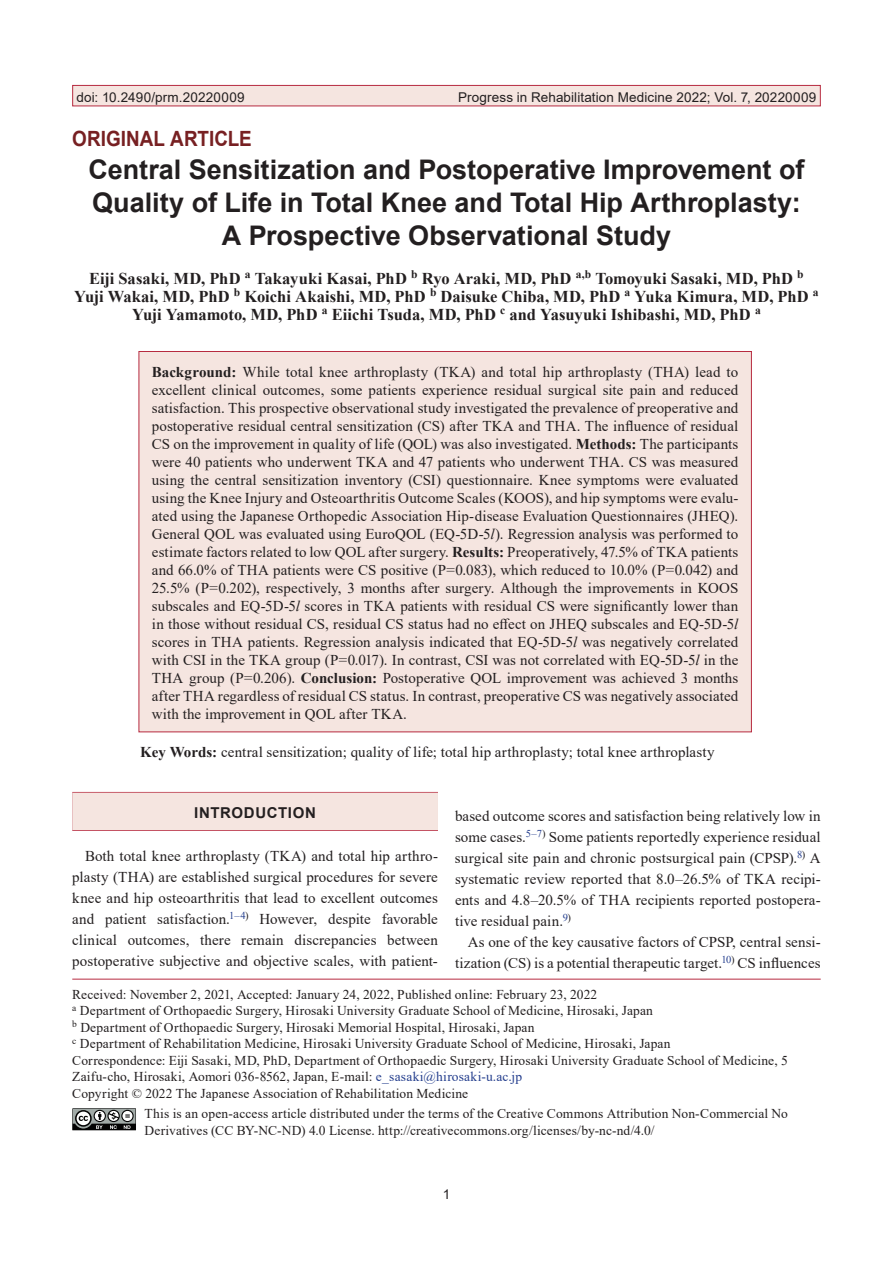
<style>
.page{position:relative;width:893px;height:1263px;background:#fff}
.page>*{position:absolute;margin:0;border:0;box-sizing:border-box;transform-origin:0 0}
.t1{font:700 27px/33px "Arial";color:#231f20;text-align:center}
.t2{font:700 21px "Arial";color:#772022;scale:.9 1}
.t3{font:700 16.5px/18px "Times New Roman";color:#231f20;text-align:center}
.t4{font:15px/18px "Times New Roman";letter-spacing:.005em;color:#231f20;text-align:justify}
.t5{font:700 15px "Arial";letter-spacing:.04em;color:#231f20}
.t6{font:13.5px/16.5px "Times New Roman";letter-spacing:.01em;color:#231f20}
.t7{font:13.5px "Arial";letter-spacing:.01em;color:#231f20}
.s1{font-weight:700}
.s2{font-style:italic}
.s3{color:#253f8e}
</style>
<div class="page">
<svg style="left:72px;top:792px;width:366px;height:39px"></svg>
<div style="left:72px;top:793px;width:366px;height:37px;background:#f5e5e0"></div>
<svg style="left:72px;top:1108px;width:64px;height:22px"></svg>
<hr style="left:72px;top:979px;width:749px;height:1px;background:#b72b40">
<div style="left:72px;top:85px;width:749px;height:21px;background:#f5e5e0;border:1px solid #b72b40"></div>
<div style="left:139px;top:351px;width:612px;height:381px;background:#f5e5e0"></div>
<p class="t7" style="left:77px;top:88px;width:170px">doi: 10.2490/prm.20220009</p>
<p class="t7" style="left:458px;top:88px;width:360px">Progress in Rehabilitation Medicine 2022; Vol. 7, 20220009</p>
<h2 class="t2" style="left:72px;top:123px;width:201px">ORIGINAL ARTICLE</h2>
<h1 class="t1" style="left:88px;top:153px;width:717px">Central Sensitization and Postoperative Improvement of<br>Quality of Life in Total Knee and Total Hip Arthroplasty:<br>A Prospective Observational Study</h1>
<p class="t3" style="left:74px;top:269px;width:746px">Eiji Sasaki, MD, PhD <sup>a</sup> Takayuki Kasai, PhD <sup>b</sup> Ryo Araki, MD, PhD <sup>a,b</sup> Tomoyuki Sasaki, MD, PhD <sup>b<br></sup>Yuji Wakai, MD, PhD <sup>b</sup> Koichi Akaishi, MD, PhD <sup>b</sup> Daisuke Chiba, MD, PhD <sup>a</sup> Yuka Kimura, MD, PhD <sup>a<br></sup>Yuji Yamamoto, MD, PhD <sup>a</sup> Eiichi Tsuda, MD, PhD <sup>c</sup> and Yasuyuki Ishibashi, MD, PhD <sup>a</sup></p>
<p class="t4" style="left:152px;top:362px;width:588px"><span class="s1">Background:</span> While total knee arthroplasty (TKA) and total hip arthroplasty (THA) lead to excellent clinical outcomes, some patients experience residual surgical site pain and reduced satisfaction. This prospective observational study investigated the prevalence of preoperative and postoperative residual central sensitization (CS) after TKA and THA. The influence of residual CS on the improvement in quality of life (QOL) was also investigated. <span class="s1">Methods:</span> The participants were 40 patients who underwent TKA and 47 patients who underwent THA. CS was measured using the central sensitization inventory (CSI) questionnaire. Knee symptoms were evaluated using the Knee Injury and Osteoarthritis Outcome Scales (KOOS), and hip symptoms were evalu&shy;ated using the Japanese Orthopedic Association Hip-disease Evaluation Questionnaires (JHEQ).<br>General QOL was evaluated using EuroQOL (EQ-5D-5<span class="s2">l</span>). Regression analysis was performed to estimate factors related to low QOL after surgery. <span class="s1">Results:</span> Preoperatively, 47.5% of TKA patients and 66.0% of THA patients were CS positive (P=0.083), which reduced to 10.0% (P=0.042) and 25.5% (P=0.202), respectively, 3 months after surgery. Although the improvements in KOOS subscales and EQ-5D-5<span class="s2">l</span> scores in TKA patients with residual CS were significantly lower than in those without residual CS, residual CS status had no effect on JHEQ subscales and EQ-5D-5<span class="s2">l </span>scores in THA patients. Regression analysis indicated that EQ-5D-5<span class="s2">l</span> was negatively correlated with CSI in the TKA group (P=0.017). In contrast, CSI was not correlated with EQ-5D-5<span class="s2">l</span> in the THA group (P=0.206). <span class="s1">Conclusion:</span> Postoperative QOL improvement was achieved 3 months after THA regardless of residual CS status. In contrast, preoperative CS was negatively associated with the improvement in QOL after TKA.</p>
<p class="t4" style="left:140px;top:743px;width:576px"><span class="s1">Key Words:</span> central sensitization; quality of life; total hip arthroplasty; total knee arthroplasty</p>
<p class="t5" style="left:194px;top:802px;width:123px">INTRODUCTION</p>
<p class="t4" style="left:72px;top:845px;width:367px;line-height:21px;text-indent:13px">Both total knee arthroplasty (TKA) and total hip arthro&shy;plasty (THA) are established surgical procedures for severe knee and hip osteoarthritis that lead to excellent outcomes and patient satisfaction.<sup>1–4</sup><sup>)</sup> However, despite favorable clinical outcomes, there remain discrepancies between postoperative subjective and objective scales, with patient-</p>
<p class="t4" style="left:455px;top:805px;width:367px;line-height:21px">based outcome scores and satisfaction being relatively low in some cases.<sup>5–7</sup><sup>)</sup> Some patients reportedly experience residual surgical site pain and chronic postsurgical pain (CPSP).<sup>8</sup><sup>)</sup> A systematic review reported that 8.0–26.5% of TKA recipi&shy;ents and 4.8–20.5% of THA recipients reported postopera&shy;tive residual pain.<sup>9</sup><sup>)</sup></p>
<p class="t4" style="left:455px;top:931px;width:367px;line-height:21px;text-align:right">As one of the key causative factors of CPSP, central sensi&shy;tization (CS) is a potential therapeutic target.<sup>10</sup><sup>)</sup> CS influences</p>
<p class="t6" style="left:72px;top:986px;width:717px">Received: November 2, 2021, Accepted: January 24, 2022, Published online: February 23, 2022<br><sup>a</sup> Department of Orthopaedic Surgery, Hirosaki University Graduate School of Medicine, Hirosaki, Japan<br><sup>b</sup> Department of Orthopaedic Surgery, Hirosaki Memorial Hospital, Hirosaki, Japan<br><sup>c</sup> Department of Rehabilitation Medicine, Hirosaki University Graduate School of Medicine, Hirosaki, Japan<br>Correspondence: Eiji Sasaki, MD, PhD, Department of Orthopaedic Surgery, Hirosaki University Graduate School of Medicine, 5<br>Zaifu-cho, Hirosaki, Aomori 036-8562, Japan, E-mail: <span class="s3">e_sasaki@hirosaki-u.ac.jp<br></span>Copyright © 2022 The Japanese Association of Rehabilitation Medicine</p>
<p class="t6" style="left:145px;top:1105px;width:645px">This is an open-access article distributed under the terms of the Creative Commons Attribution Non-Commercial No<br>Derivatives (CC BY-NC-ND) 4.0 License. http://creativecommons.org/licenses/by-nc-nd/4.0/</p>
<p class="t7" style="left:443px;top:1185px;width:9px">1</p>
</div>
